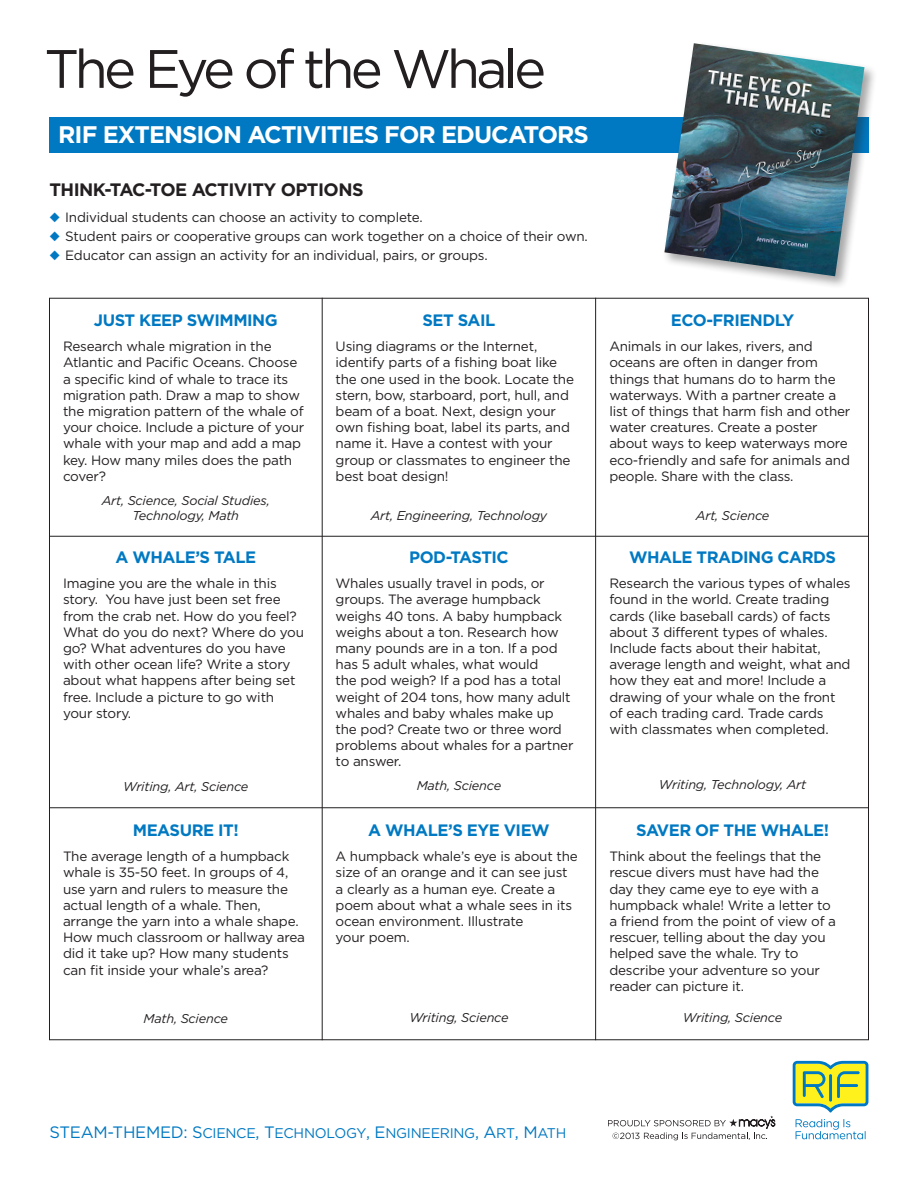
<style>
.page{position:relative;width:918px;height:1188px;background:#fff}
.page>*{position:absolute;margin:0;border:0;box-sizing:border-box;transform-origin:0 0}
.t1{font:54px "Gotham";letter-spacing:-.07em;color:#231f20}
.White_Type_in_Blue_B{font:700 24px "Gotham";letter-spacing:-.04em;color:#fff}
.Black_Subhead{font:700 18px "Gotham";letter-spacing:-.03em;color:#231f20}
.Blue_Subhead{font:700 16.5px "Gotham";letter-spacing:-.03em;color:#0079c2}
.Main_Text{font:14.1px "Gotham Book SC850";letter-spacing:-.02em;color:#0079c2}
.Main_Text-2{font:13.5px/16.2px "Gotham";letter-spacing:-.015em;color:#231f20}
.Bulleted_Text{font:13.5px "Gotham";letter-spacing:-.015em;color:#231f20}
.First_Bulleted_Text{font:13.5px "Gotham";letter-spacing:-.015em;color:#231f20}
.Topic{font:italic 12.75px/15px "Gotham";letter-spacing:-.015em;color:#231f20;text-align:center}
.s1{color:#0079c2}
.s2{font-family:"Gotham";font-size:16.5px}
.s3{font-size:16.5px}
</style>
<div class="page">
<div style="left:49px;top:117px;width:819px;height:36px;background:#0079c2"></div>
<svg style="left:793px;top:1061px;width:75px;height:52px;background:#b5d06b"></svg>
<svg style="left:796px;top:1119px;width:70px;height:20px"></svg>
<svg style="left:608px;top:1116px;width:167px;height:24px"></svg>
<hr style="left:322px;top:298px;width:1px;height:742px;background:#231f20">
<hr style="left:595px;top:298px;width:1px;height:742px;background:#231f20">
<hr style="left:49px;top:536px;width:820px;height:1px;background:#231f20">
<hr style="left:49px;top:807px;width:820px;height:1px;background:#231f20">
<div style="left:662px;top:41px;width:215px;height:249px;background:#231f20;opacity:.4"></div>
<img style="left:664px;top:43px;width:200px;height:233px">
<p class="t1" style="left:44px;top:36px;width:503px">The Eye of the Whale</p>
<p class="White_Type_in_Blue_B" style="left:58px;top:120px;width:532px">RIF EXTENSION ACTIVITIES FOR EDUCATORS</p>
<p class="Black_Subhead" style="left:50px;top:179px;width:316px">THINK-TAC-TOE ACTIVITY OPTIONS</p>
<p class="First_Bulleted_Text" style="left:50px;top:209px;width:375px"><span class="s1">◆</span> Individual students can choose an activity to complete.</p>
<p class="Bulleted_Text" style="left:50px;top:228px;width:540px"><span class="s1">◆</span> Student pairs or cooperative groups can work together on a choice of their own.</p>
<p class="Bulleted_Text" style="left:50px;top:247px;width:440px"><span class="s1">◆</span> Educator can assign an activity for an individual, pairs, or groups.</p>
<p class="Blue_Subhead" style="left:94px;top:310px;width:185px">JUST KEEP SWIMMING</p>
<p class="Main_Text-2" style="left:63px;top:338px;width:243px">Research whale migration in the<br>Atlantic and Pacific Oceans. Choose a specific kind of whale to trace its migration path. Draw a map to show the migration pattern of the whale of your choice. Include a picture of your whale with your map and add a map key. How many miles does the path cover?</p>
<p class="Topic" style="left:102px;top:493px;width:170px">Art, Science, Social Studies,<br>Technology, Math</p>
<p class="Blue_Subhead" style="left:115px;top:547px;width:142px">A WHALE’S TALE</p>
<p class="Main_Text-2" style="left:63px;top:575px;width:243px">Imagine you are the whale in this story. You have just been set free from the crab net. How do you feel?<br>What do you do next? Where do you go? What adventures do you have with other ocean life? Write a story about what happens after being set free. Include a picture to go with your story.</p>
<p class="Topic" style="left:123px;top:779px;width:127px">Writing, Art, Science</p>
<p class="Blue_Subhead" style="left:133px;top:820px;width:107px">MEASURE IT!</p>
<p class="Main_Text-2" style="left:63px;top:848px;width:243px">The average length of a humpback whale is 35-50 feet. In groups of 4, use yarn and rulers to measure the actual length of a whale. Then, arrange the yarn into a whale shape.<br>How much classroom or hallway area did it take up? How many students can fit inside your whale’s area?</p>
<p class="Topic" style="left:144px;top:1010px;width:86px">Math, Science</p>
<p class="Blue_Subhead" style="left:423px;top:310px;width:74px">SET SAIL</p>
<p class="Main_Text-2" style="left:336px;top:338px;width:240px">Using diagrams or the Internet, identify parts of a fishing boat like the one used in the book. Locate the stern, bow, starboard, port, hull, and beam of a boat. Next, design your own fishing boat, label its parts, and name it. Have a contest with your group or classmates to engineer the best boat design!</p>
<p class="Topic" style="left:371px;top:508px;width:178px">Art, Engineering, Technology</p>
<p class="Blue_Subhead" style="left:409px;top:547px;width:101px">POD-TASTIC</p>
<p class="Main_Text-2" style="left:336px;top:575px;width:239px">Whales usually travel in pods, or groups. The average humpback weighs 40 tons. A baby humpback weighs about a ton. Research how many pounds are in a ton. If a pod has 5 adult whales, what would<br>the pod weigh? If a pod has a total weight of 204 tons, how many adult whales and baby whales make up the pod? Create two or three word problems about whales for a partner to answer.</p>
<p class="Topic" style="left:417px;top:778px;width:86px">Math, Science</p>
<p class="Blue_Subhead" style="left:368px;top:820px;width:183px">A WHALE’S EYE VIEW</p>
<p class="Main_Text-2" style="left:336px;top:848px;width:244px">A humpback whale’s eye is about the size of an orange and it can see just a clearly as a human eye. Create a poem about what a whale sees in its ocean environment. Illustrate<br>your poem.</p>
<p class="Topic" style="left:409px;top:1010px;width:101px">Writing, Science</p>
<p class="Blue_Subhead" style="left:671px;top:310px;width:125px">ECO-FRIENDLY</p>
<p class="Main_Text-2" style="left:609px;top:338px;width:243px">Animals in our lakes, rivers, and oceans are often in danger from things that humans do to harm the waterways. With a partner create a list of things that harm fish and other water creatures. Create a poster about ways to keep waterways more eco-friendly and safe for animals and people. Share with the class.</p>
<p class="Topic" style="left:696px;top:508px;width:75px">Art, Science</p>
<p class="Blue_Subhead" style="left:629px;top:547px;width:208px">WHALE TRADING CARDS</p>
<p class="Main_Text-2" style="left:609px;top:575px;width:243px">Research the various types of whales found in the world. Create trading cards (like baseball cards) of facts about 3 different types of whales.<br>Include facts about their habitat, average length and weight, what and how they eat and more! Include a drawing of your whale on the front of each trading card. Trade cards with classmates when completed.</p>
<p class="Topic" style="left:659px;top:777px;width:149px">Writing, Technology, Art</p>
<p class="Blue_Subhead" style="left:636px;top:820px;width:194px">SAVER OF THE WHALE!</p>
<p class="Main_Text-2" style="left:609px;top:848px;width:228px">Think about the feelings that the rescue divers must have had the day they came eye to eye with a humpback whale! Write a letter to a friend from the point of view of a rescuer, telling about the day you helped save the whale. Try to describe your adventure so your reader can picture it.</p>
<p class="Topic" style="left:683px;top:1010px;width:101px">Writing, Science</p>
<p class="Main_Text" style="left:50px;top:1125px;width:518px"><span class="s2">STEAM-THEMED:</span> <span class="s3">S</span>CIENCE<span class="s3">, T</span>ECHNOLOGY<span class="s3">, E</span>NGINEERING<span class="s3">, A</span>RT<span class="s3">, M</span>ATH</p>
</div>
